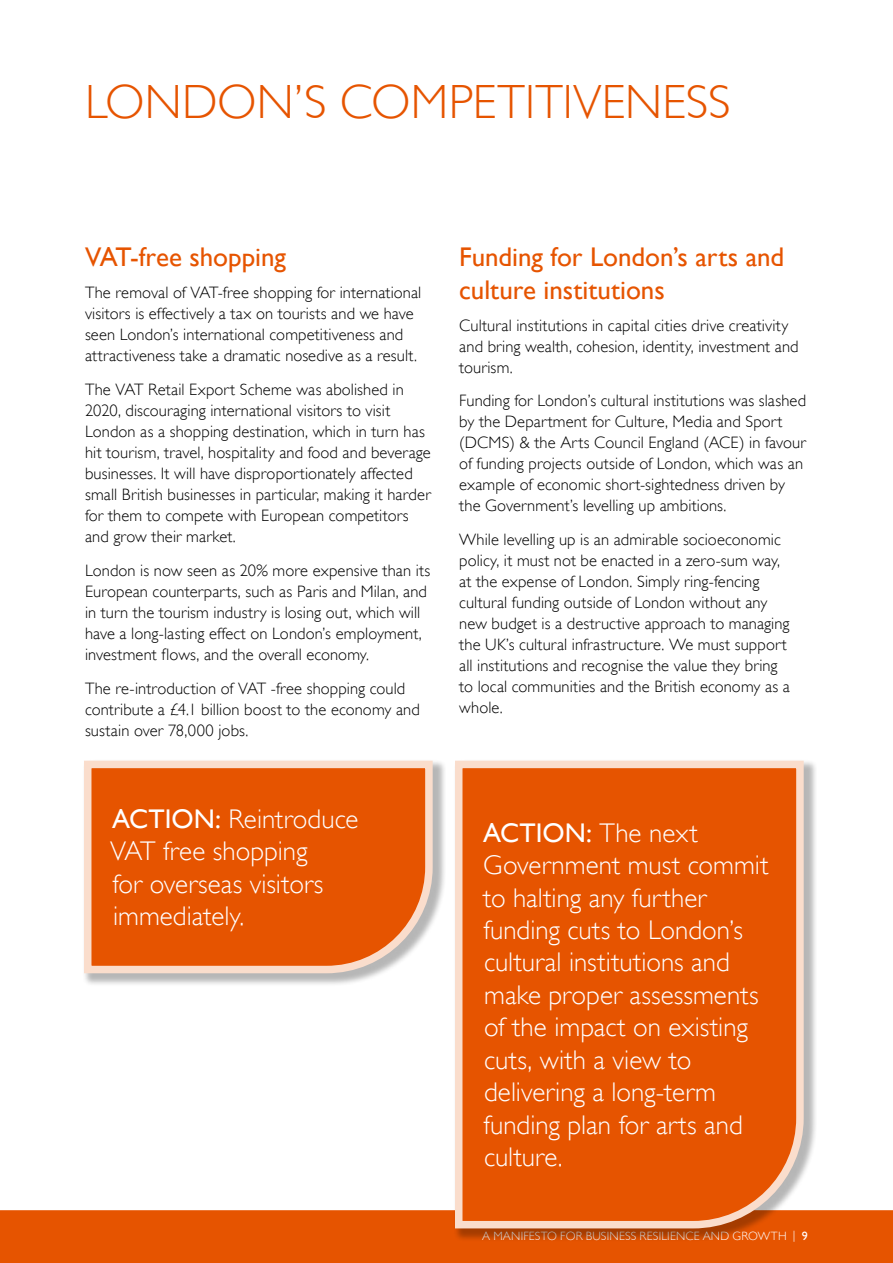
<style>
.page{position:relative;width:893px;height:1263px;background:#fff}
.page>*{position:absolute;margin:0;border:0;box-sizing:border-box;transform-origin:0 0}
.t1{font:300 48px "Gill Sans";color:#e65400}
.t2{font:300 27px/32.4px "Gill Sans";color:#fff}
.t3{font:27px/32.4px "Gill Sans";color:#e65400}
.t4{font:300 16.5px/21px "Gill Sans";letter-spacing:.005em;color:#000}
.t5{font:300 12px "Gill Sans";letter-spacing:.015em;color:#fff}
.s1{font-weight:400}
</style>
<div class="page">
<div style="left:0;top:1210px;width:893px;height:53px;background:#e65400"></div>
<div style="left:82px;top:759px;width:364px;height:228px;background:#000;opacity:.29"></div>
<svg style="left:82px;top:759px;width:354px;height:218px;background:#e76b24"></svg>
<div style="left:453px;top:759px;width:364px;height:483px;background:#000;opacity:.29"></div>
<svg style="left:451px;top:759px;width:356px;height:473px;background:#e66115"></svg>
<h1 class="t1" style="left:85px;top:74px;width:647px">LONDON’S COMPETITIVENESS</h1>
<h2 class="t3" style="left:85px;top:241px;width:202px">VAT-free shopping</h2>
<p class="t4" style="left:85px;top:282px;width:338px">The removal of VAT-free shopping for international visitors is effectively a tax on tourists and we have seen London’s international competitiveness and attractiveness take a dramatic nosedive as a result.</p>
<p class="t4" style="left:85px;top:379px;width:347px">The VAT Retail Export Scheme was abolished in 2020, discouraging international visitors to visit London as a shopping destination, which in turn has hit tourism, travel, hospitality and food and beverage businesses. It will have disproportionately affected small British businesses in particular, making it harder for them to compete with European competitors and grow their market.</p>
<p class="t4" style="left:85px;top:560px;width:347px">London is now seen as 20% more expensive than its European counterparts, such as Paris and Milan, and in turn the tourism industry is losing out, which will have a long-lasting effect on London’s employment, investment flows, and the overall economy.</p>
<p class="t4" style="left:85px;top:677px;width:336px">The re-introduction of VAT -free shopping could contribute a £4.1 billion boost to the economy and sustain over 78,000 jobs.</p>
<h2 class="t3" style="left:459px;top:241px;width:327px">Funding for London’s arts and culture institutions</h2>
<p class="t4" style="left:459px;top:314px;width:341px">Cultural institutions in capital cities drive creativity and bring wealth, cohesion, identity, investment and tourism.</p>
<p class="t4" style="left:459px;top:390px;width:348px">Funding for London’s cultural institutions was slashed by the Department for Culture, Media and Sport (DCMS) &amp; the Arts Council England (ACE) in favour of funding projects outside of London, which was an example of economic short-sightedness driven by the Government’s levelling up ambitions.</p>
<p class="t4" style="left:459px;top:529px;width:332px">While levelling up is an admirable socioeconomic policy, it must not be enacted in a zero-sum way, at the expense of London. Simply ring-fencing cultural funding outside of London without any new budget is a destructive approach to managing the UK’s cultural infrastructure. We must support all institutions and recognise the value they bring to local communities and the British economy as a whole.</p>
<h2 class="t2" style="left:110px;top:802px;width:250px"><span class="s1">ACTION:</span> Reintroduce<br>VAT free shopping<br>for overseas visitors immediately.</h2>
<p class="t2" style="left:483px;top:817px;width:287px"><span class="s1">ACTION:</span> The next<br>Government must commit to halting any further funding cuts to London’s cultural institutions and make proper assessments of the impact on existing cuts, with a view to delivering a long-term funding plan for arts and culture.</p>
<p class="t5" style="left:482px;top:1229px;width:327px">A MANIFESTO FOR BUSINESS RESILIENCE AND GROWTH | <span class="s1">9</span></p>
</div>
